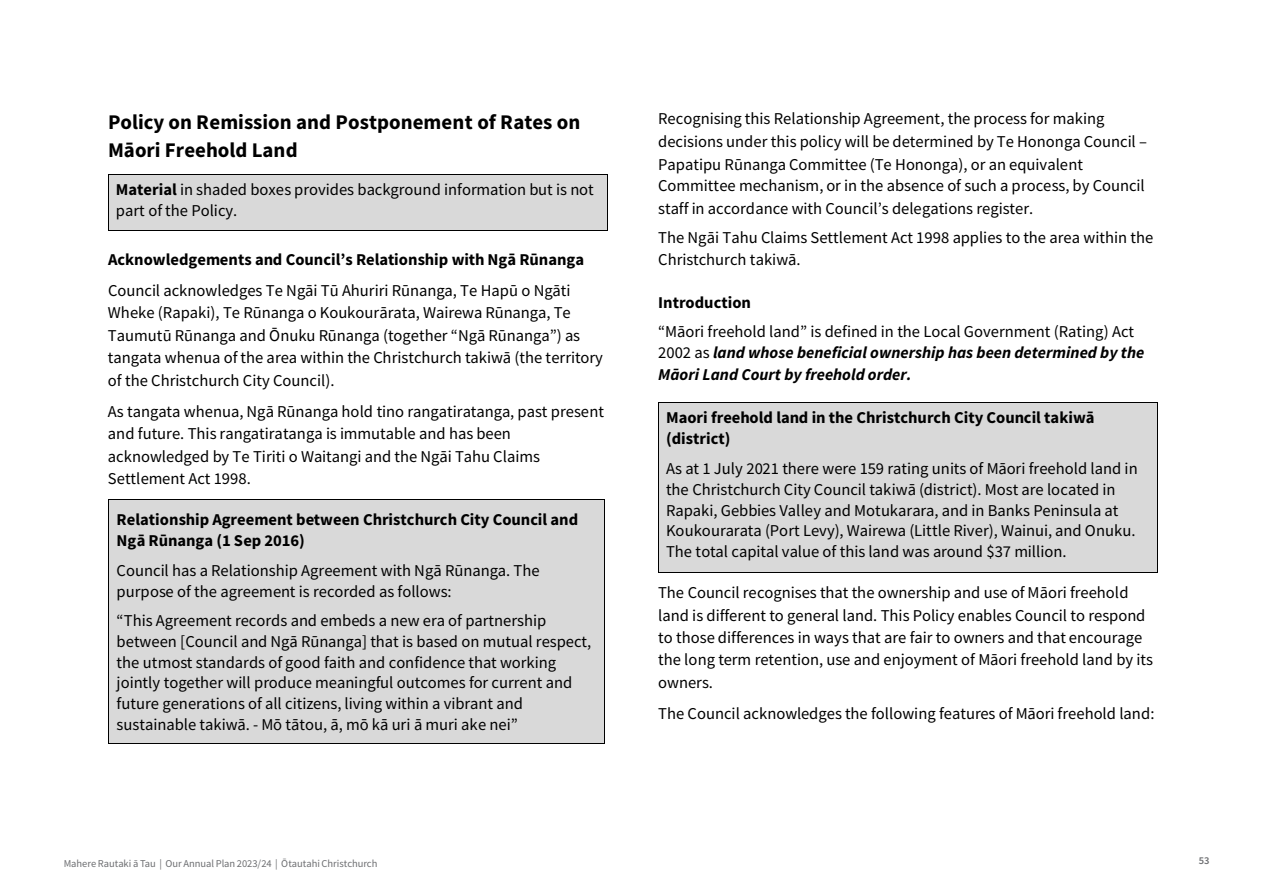
<style>
.page{position:relative;width:1263px;height:893px;background:#fff}
.page>*{position:absolute;margin:0;border:0;box-sizing:border-box;transform-origin:0 0}
.t1{font:700 20.85px/28.5px "Source Sans Pro";color:#000}
.t2{font:16.5px/22.4px "Source Sans Pro";color:#000}
.t3{font:700 16.5px/20.9px "Source Sans Pro";color:#000}
.t4{font:italic 700 16.5px/21.9px "Source Sans Pro";color:#000}
.t5{font:10.5px "Source Sans Pro";letter-spacing:-.005em;color:#6d6e71}
.t6{font:600 10.5px "Source Sans Pro";color:#6d6e71}
.s1{font-weight:700}
.s2{font-weight:400;font-style:normal}
</style>
<div class="page">
<div style="left:108px;top:175px;width:499px;height:55px;background:#d9d9d9"></div>
<hr style="left:108px;top:174px;width:499px;height:1px;background:#000">
<hr style="left:108px;top:175px;width:1px;height:55px;background:#000">
<hr style="left:108px;top:230px;width:499px;height:1px;background:#000">
<hr style="left:607px;top:175px;width:1px;height:55px;background:#000">
<div style="left:109px;top:500px;width:495px;height:243px;background:#d9d9d9"></div>
<hr style="left:109px;top:499px;width:495px;height:1px;background:#000">
<hr style="left:108px;top:500px;width:1px;height:243px;background:#000">
<hr style="left:109px;top:743px;width:495px;height:1px;background:#000">
<hr style="left:604px;top:500px;width:1px;height:243px;background:#000">
<div style="left:658px;top:403px;width:499px;height:169px;background:#d9d9d9"></div>
<hr style="left:658px;top:402px;width:499px;height:1px;background:#000">
<hr style="left:658px;top:403px;width:1px;height:169px;background:#000">
<hr style="left:658px;top:572px;width:499px;height:1px;background:#000">
<hr style="left:1157px;top:403px;width:1px;height:169px;background:#000">
<p class="t1" style="left:108px;top:107px;width:474px">Policy on Remission and Postponement of Rates on<br>Māori Freehold Land</p>
<p class="t2" style="left:116px;top:179px;width:479px;line-height:20.9px"><span class="s1">Material</span> in shaded boxes provides background information but is not part of the Policy.</p>
<p class="t3" style="left:108px;top:248px;width:478px">Acknowledgements and Council’s Relationship with Ngā Rūnanga</p>
<p class="t2" style="left:108px;top:279px;width:496px">Council acknowledges Te Ngāi Tū Ahuriri Rūnanga, Te Hapū o Ngāti Wheke (Rapaki), Te Rūnanga o Koukourārata, Wairewa Rūnanga, Te Taumutū Rūnanga and Ōnuku Rūnanga (together “Ngā Rūnanga”) as tangata whenua of the area within the Christchurch takiwā (the territory of the Christchurch City Council).</p>
<p class="t2" style="left:108px;top:400px;width:498px">As tangata whenua, Ngā Rūnanga hold tino rangatiratanga, past present and future. This rangatiratanga is immutable and has been acknowledged by Te Tiriti o Waitangi and the Ngāi Tahu Claims Settlement Act 1998.</p>
<p class="t3" style="left:117px;top:509px;width:463px">Relationship Agreement between Christchurch City Council and<br>Ngā Rūnanga (1 Sep 2016)</p>
<p class="t2" style="left:117px;top:560px;width:424px;line-height:20.9px">Council has a Relationship Agreement with Ngā Rūnanga. The purpose of the agreement is recorded as follows:</p>
<p class="t2" style="left:117px;top:610px;width:476px;line-height:20.7px">“This Agreement records and embeds a new era of partnership between [Council and Ngā Rūnanga] that is based on mutual respect, the utmost standards of good faith and confidence that working jointly together will produce meaningful outcomes for current and future generations of all citizens, living within a vibrant and sustainable takiwā. - Mō tātou, ā, mō kā uri ā muri ake nei”</p>
<p class="t2" style="left:658px;top:107px;width:490px;line-height:23.1px">Recognising this Relationship Agreement, the process for making decisions under this policy will be determined by Te Hononga Council –<br>Papatipu Rūnanga Committee (Te Hononga), or an equivalent</p>
<p class="t2" style="left:658px;top:175px;width:488px">Committee mechanism, or in the absence of such a process, by Council staff in accordance with Council’s delegations register.</p>
<p class="t2" style="left:658px;top:226px;width:497px">The Ngāi Tahu Claims Settlement Act 1998 applies to the area within the<br>Christchurch takiwā.</p>
<p class="t3" style="left:658px;top:292px;width:94px">Introduction</p>
<p class="t4" style="left:658px;top:320px;width:488px"><span class="s2">“Māori freehold land” is defined in the Local Government (Rating) Act<br>2002 as</span> land whose beneficial ownership has been determined by the<br>Māori Land Court by freehold order.</p>
<p class="t3" style="left:666px;top:407px;width:430px">Maori freehold land in the Christchurch City Council takiwā (district)</p>
<p class="t2" style="left:666px;top:458px;width:473px;line-height:20.7px">As at 1 July 2021 there were 159 rating units of Māori freehold land in the Christchurch City Council takiwā (district). Most are located in Rapaki, Gebbies Valley and Motukarara, and in Banks Peninsula at Koukourarata (Port Levy), Wairewa (Little River), Wainui, and Onuku.<br>The total capital value of this land was around $37 million.</p>
<p class="t2" style="left:658px;top:581px;width:496px">The Council recognises that the ownership and use of Māori freehold land is different to general land. This Policy enables Council to respond to those differences in ways that are fair to owners and that encourage the long term retention, use and enjoyment of Māori freehold land by its owners.</p>
<p class="t2" style="left:658px;top:702px;width:498px">The Council acknowledges the following features of Māori freehold land:</p>
<p class="t5" style="left:64px;top:857px;width:315px">Mahere Rautaki ā Tau | Our Annual Plan 2023/24 | Ōtautahi Christchurch</p>
<p class="t6" style="left:1199px;top:854px;width:12px">53</p>
</div>
